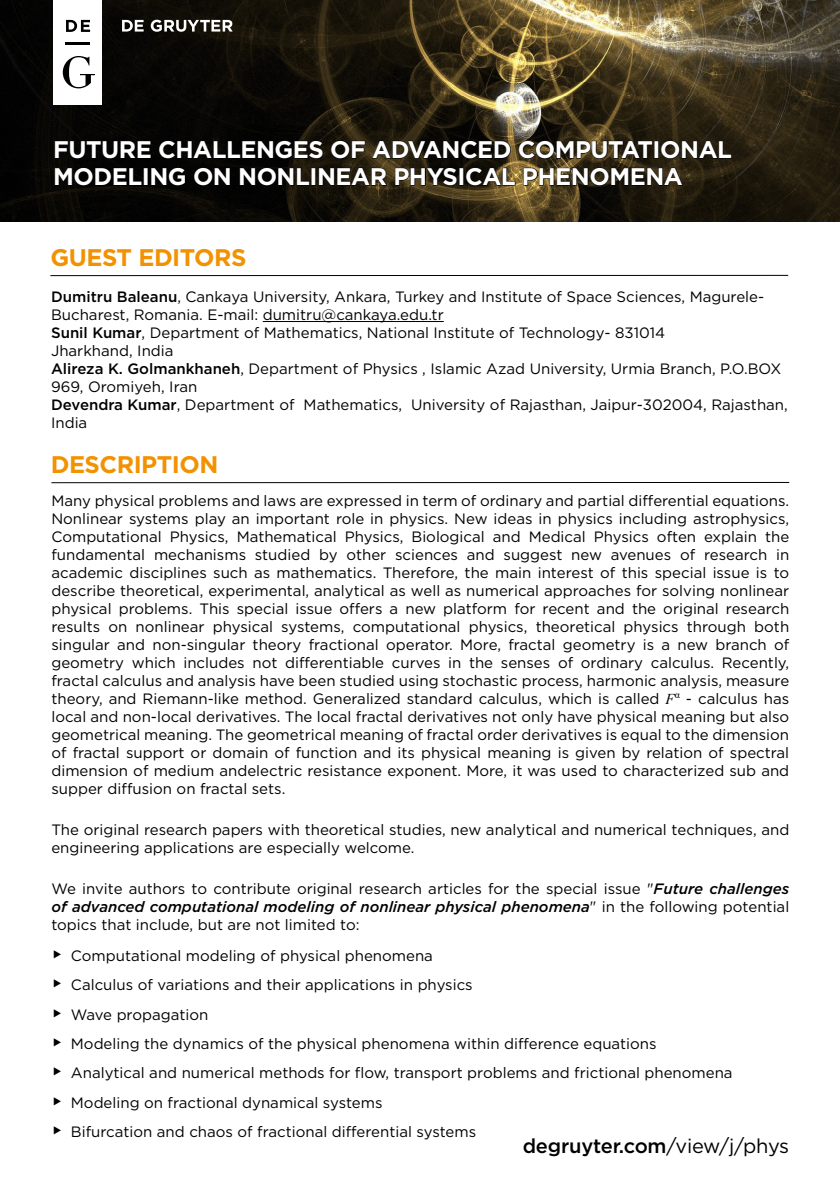
<style>
.page{position:relative;width:840px;height:1191px;background:#fff}
.page>*{position:absolute;margin:0;border:0;box-sizing:border-box;transform-origin:0 0}
.t1{font:700 24px/27px "Gotham";letter-spacing:-.02em;color:#fff}
.t2{font:700 24px "Gotham";letter-spacing:-.02em;color:#f39200}
.t3{font:500 20px "Gotham";letter-spacing:-.01em;color:#000}
.t4{font:15px/18px "Gotham";color:#000}
.s1{font-weight:500}
.s2{font-family:"Times New Roman";font-style:italic}
.s3{font-weight:500;font-style:italic}
.s4{font-weight:400}
</style>
<div class="page">
<img style="left:0;top:0;width:839px;height:221px">
<hr style="left:51px;top:482px;width:737px;height:1px;background:#000">
<div style="left:54px;top:140px;width:98px;height:19px;background:#030302"></div>
<svg style="left:158px;top:140px;width:165px;height:19px;background:#060503"></svg>
<svg style="left:330px;top:140px;width:181px;height:19px;background:#181309"></svg>
<svg style="left:518px;top:140px;width:135px;height:19px;background:#2d2411"></svg>
<div style="left:654px;top:141px;width:4px;height:17px;border:1px solid #000"></div>
<svg style="left:660px;top:140px;width:71px;height:19px"></svg>
<div style="left:54px;top:167px;width:88px;height:19px;background:#030202"></div>
<div style="left:144px;top:168px;width:4px;height:17px;border:1px solid #000"></div>
<svg style="left:150px;top:167px;width:36px;height:19px"></svg>
<svg style="left:193px;top:167px;width:38px;height:19px"></svg>
<svg style="left:239px;top:167px;width:71px;height:19px"></svg>
<div style="left:311px;top:168px;width:4px;height:17px;border:1px solid #000"></div>
<svg style="left:318px;top:167px;width:69px;height:19px"></svg>
<svg style="left:394px;top:167px;width:63px;height:19px"></svg>
<div style="left:459px;top:168px;width:4px;height:17px;border:1px solid #000"></div>
<svg style="left:465px;top:167px;width:50px;height:19px"></svg>
<svg style="left:522px;top:167px;width:161px;height:19px;background:#312713"></svg>
<div style="left:54px;top:0;width:48px;height:104px;background:#fff"></div>
<hr style="left:66px;top:43px;width:24px;height:2px;background:#000">
<svg style="left:66px;top:20px;width:24px;height:12px"></svg>
<svg style="left:63px;top:56px;width:32px;height:32px"></svg>
<svg style="left:122px;top:20px;width:110px;height:12px"></svg>
<hr style="left:50px;top:275px;width:737px;height:1px;background:#000">
<hr style="left:262px;top:321px;width:181px;height:1px;background:#000">
<h1 class="t1" style="left:53px;top:136px;width:680px">FUTURE CHALLENGES OF ADVANCED COMPUTATIONAL<br>MODELING ON NONLINEAR PHYSICAL PHENOMENA</h1>
<h1 class="t2" style="left:50px;top:242px;width:197px">GUEST EDITORS</h1>
<p class="t4" style="left:51px;top:287px;width:737px"><span class="s1">Dumitru Baleanu</span>, Cankaya University, Ankara, Turkey and Institute of Space Sciences, Magurele-Bucharest, Romania. E-mail: dumitru@cankaya.edu.tr<br><span class="s1">Sunil Kumar</span>, Department of Mathematics, National Institute of Technology- 831014<br>Jharkhand, India<br><span class="s1">Alireza K. Golmankhaneh</span>, Department of Physics , Islamic Azad University, Urmia Branch, P.O.BOX 969, Oromiyeh, Iran<br><span class="s1">Devendra Kumar</span>, Department of Mathematics, University of Rajasthan, Jaipur-302004, Rajasthan, India</p>
<h1 class="t2" style="left:51px;top:449px;width:169px">DESCRIPTION</h1>
<p class="t4" style="left:51px;top:491px;width:739px;text-align:justify">Many physical problems and laws are expressed in term of ordinary and partial differential equations.<br>Nonlinear systems play an important role in physics. New ideas in physics including astrophysics, Computational Physics, Mathematical Physics, Biological and Medical Physics often explain the fundamental mechanisms studied by other sciences and suggest new avenues of research in academic disciplines such as mathematics. Therefore, the main interest of this special issue is to describe theoretical, experimental, analytical as well as numerical approaches for solving nonlinear physical problems. This special issue offers a new platform for recent and the original research results on nonlinear physical systems, computational physics, theoretical physics through both singular and non-singular theory fractional operator. More, fractal geometry is a new branch of geometry which includes not differentiable curves in the senses of ordinary calculus. Recently, fractal calculus and analysis have been studied using stochastic process, harmonic analysis, measure theory, and Riemann-like method. Generalized standard calculus, which is called <span class="s2">F</span><sup>α</sup> - calculus has local and non-local derivatives. The local fractal derivatives not only have physical meaning but also geometrical meaning. The geometrical meaning of fractal order derivatives is equal to the dimension of fractal support or domain of function and its physical meaning is given by relation of spectral dimension of medium andelectric resistance exponent. More, it was used to characterized sub and supper diffusion on fractal sets.</p>
<p class="t4" style="left:51px;top:820px;width:739px">The original research papers with theoretical studies, new analytical and numerical techniques, and engineering applications are especially welcome.</p>
<p class="t4" style="left:51px;top:879px;width:739px;text-align:justify">We invite authors to contribute original research articles for the special issue "<span class="s3">Future challenges of advanced computational modeling of nonlinear physical phenomena</span>" in the following potential topics that include, but are not limited to:</p>
<p class="t4" style="left:71px;top:940px;width:662px;line-height:29.4px">Computational modeling of physical phenomena<br>Calculus of variations and their applications in physics<br>Wave propagation<br>Modeling the dynamics of the physical phenomena within difference equations Analytical and numerical methods for flow, transport problems and frictional phenomena Modeling on fractional dynamical systems<br>Bifurcation and chaos of fractional differential systems</p>
<h2 class="t3" style="left:522px;top:1133px;width:268px">degruyter.com<span class="s4">/view/j/phys</span></h2>
</div>
